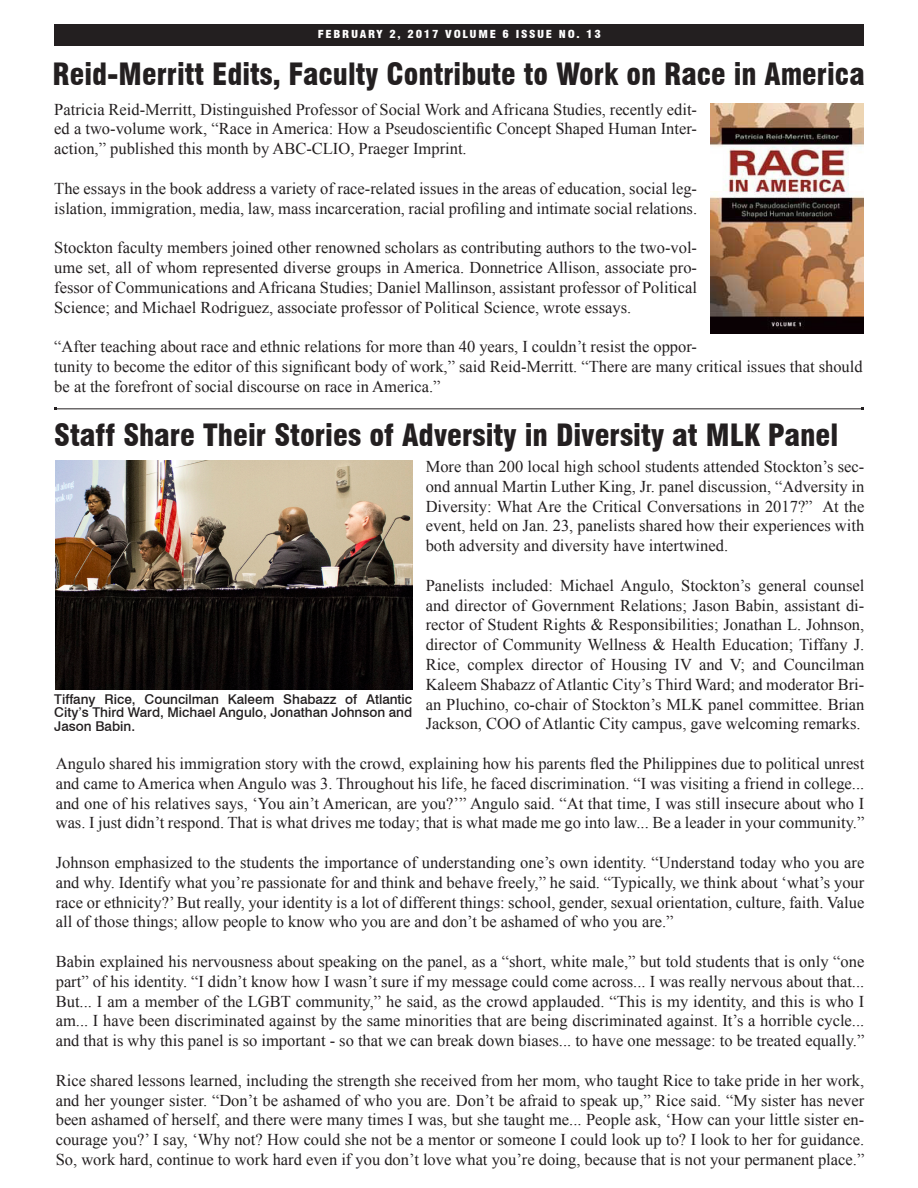
<style>
.page{position:relative;width:918px;height:1188px;background:#fff}
.page>*{position:absolute;margin:0;border:0;box-sizing:border-box;transform-origin:0 0}
.t1{font:900 condensed 30px "Swiss 721 BT";color:#231f20}
.t2{font:16.5px/19.8px "Times New Roman";color:#231f20;text-align:justify}
.t3{font:500 13.5px/13.5px "Swiss 721 BT";color:#231f20;text-align:justify}
.t4{font:900 condensed 10.8px "Swiss 721 BT";letter-spacing:.145em;color:#fff;scale:1.11 1}
</style>
<div class="page">
<div style="left:54px;top:25px;width:810px;height:21px;background:#231f20"></div>
<hr style="left:56px;top:408px;width:807px;height:1px;background:#231f20">
<img style="left:711px;top:103px;width:152px;height:230px">
<img style="left:55px;top:461px;width:357px;height:228px">
<p class="t4" style="left:318px;top:27px;width:257px">FEBRUARY 2, 2017 VOLUME 6 ISSUE NO. 13</p>
<p class="t1" style="left:52px;top:56px;width:814px">Reid-Merritt Edits, Faculty Contribute to Work on Race in America</p>
<p class="t2" style="left:54px;top:99px;width:644px">Patricia Reid-Merritt, Distinguished Professor of Social Work and Africana Studies, recently edit&shy;ed a two-volume work, “Race in America: How a Pseudoscientific Concept Shaped Human Inter&shy;action,” published this month by ABC-CLIO, Praeger Imprint.</p>
<p class="t2" style="left:54px;top:178px;width:644px">The essays in the book address a variety of race-related issues in the areas of education, social leg&shy;islation, immigration, media, law, mass incarceration, racial profiling and intimate social relations.</p>
<p class="t2" style="left:54px;top:238px;width:644px">Stockton faculty members joined other renowned scholars as contributing authors to the two-vol&shy;ume set, all of whom represented diverse groups in America. Donnetrice Allison, associate pro&shy;fessor of Communications and Africana Studies; Daniel Mallinson, assistant professor of Political Science; and Michael Rodriguez, associate professor of Political Science, wrote essays.</p>
<p class="t2" style="left:54px;top:337px;width:810px;text-align:left">“After teaching about race and ethnic relations for more than 40 years, I couldn’t resist the oppor-<br>tunity to become the editor of this significant body of work,” said Reid-Merritt. “There are many critical issues that should be at the forefront of social discourse on race in America.”</p>
<p class="t1" style="left:54px;top:418px;width:786px">Staff Share Their Stories of Adversity in Diversity at MLK Panel</p>
<p class="t2" style="left:426px;top:456px;width:440px">More than 200 local high school students attended Stockton’s sec&shy;ond annual Martin Luther King, Jr. panel discussion, “Adversity in Diversity: What Are the Critical Conversations in 2017?” At the event, held on Jan. 23, panelists shared how their experiences with both adversity and diversity have intertwined.</p>
<p class="t2" style="left:426px;top:575px;width:440px">Panelists included: Michael Angulo, Stockton’s general counsel and director of Government Relations; Jason Babin, assistant di&shy;rector of Student Rights &amp; Responsibilities; Jonathan L. Johnson, director of Community Wellness &amp; Health Education; Tiffany J.<br>Rice, complex director of Housing IV and V; and Councilman Kaleem Shabazz of Atlantic City’s Third Ward; and moderator Bri&shy;an Pluchino, co-chair of Stockton’s MLK panel committee. Brian Jackson, COO of Atlantic City campus, gave welcoming remarks.</p>
<p class="t2" style="left:56px;top:753px;width:810px">Angulo shared his immigration story with the crowd, explaining how his parents fled the Philippines due to political unrest and came to America when Angulo was 3. Throughout his life, he faced discrimination. “I was visiting a friend in college... and one of his relatives says, ‘You ain’t American, are you?’” Angulo said. “At that time, I was still insecure about who I was. I just didn’t respond. That is what drives me today; that is what made me go into law... Be a leader in your community.”</p>
<p class="t2" style="left:56px;top:852px;width:810px">Johnson emphasized to the students the importance of understanding one’s own identity. “Understand today who you are and why. Identify what you’re passionate for and think and behave freely,” he said. “Typically, we think about ‘what’s your race or ethnicity?’ But really, your identity is a lot of different things: school, gender, sexual orientation, culture, faith. Value all of those things; allow people to know who you are and don’t be ashamed of who you are.”</p>
<p class="t2" style="left:56px;top:951px;width:810px">Babin explained his nervousness about speaking on the panel, as a “short, white male,” but told students that is only “one part” of his identity. “I didn’t know how I wasn’t sure if my message could come across... I was really nervous about that...<br>But... I am a member of the LGBT community,” he said, as the crowd applauded. “This is my identity, and this is who I am... I have been discriminated against by the same minorities that are being discriminated against. It’s a horrible cycle... and that is why this panel is so important - so that we can break down biases... to have one message: to be treated equally.”</p>
<p class="t2" style="left:56px;top:1070px;width:810px">Rice shared lessons learned, including the strength she received from her mom, who taught Rice to take pride in her work, and her younger sister. “Don’t be ashamed of who you are. Don’t be afraid to speak up,” Rice said. “My sister has never been ashamed of herself, and there were many times I was, but she taught me... People ask, ‘How can your little sister en&shy;courage you?’ I say, ‘Why not? How could she not be a mentor or someone I could look up to? I look to her for guidance.<br>So, work hard, continue to work hard even if you don’t love what you’re doing, because that is not your permanent place.”</p>
<p class="t3" style="left:54px;top:692px;width:359px">Tiffany Rice, Councilman Kaleem Shabazz of Atlantic City’s Third Ward, Michael Angulo, Jonathan Johnson and Jason Babin.</p>
</div>
